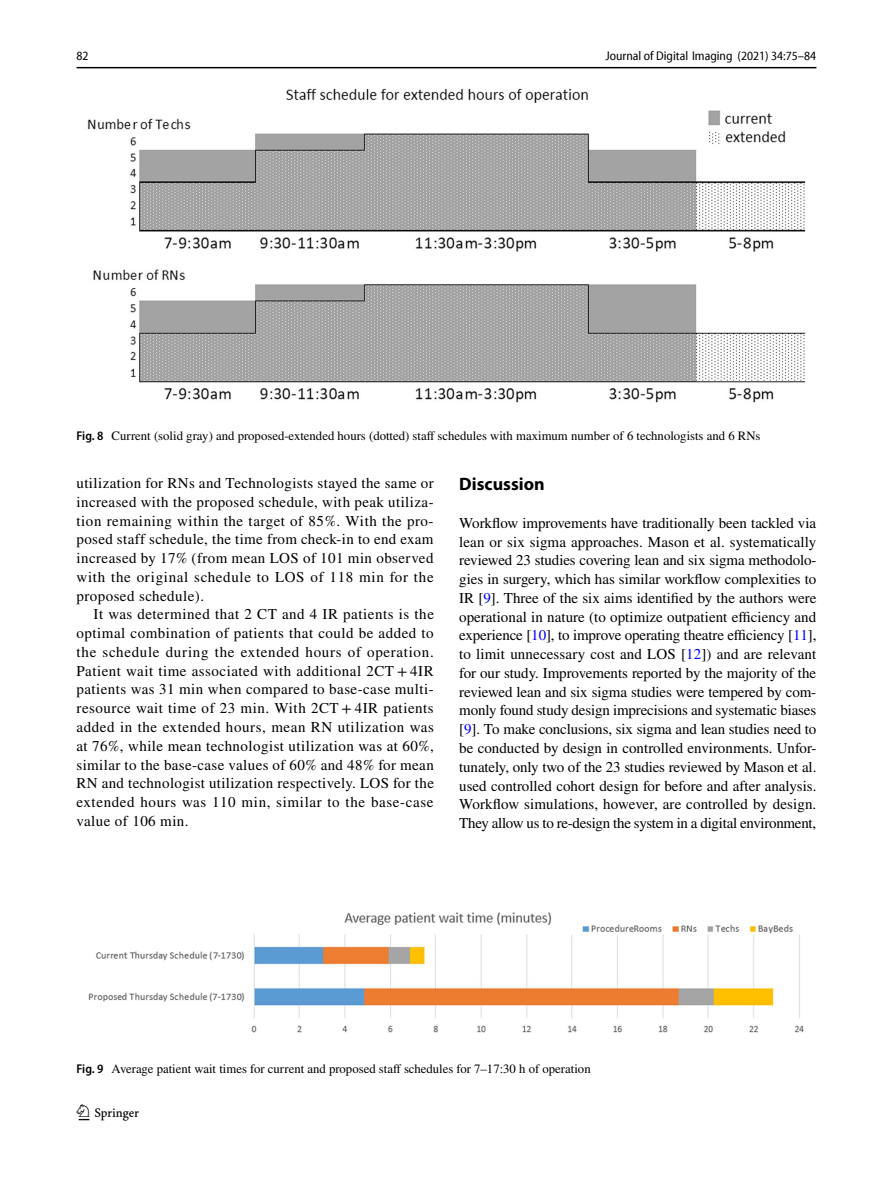
<style>
.page{position:relative;width:893px;height:1187px;background:#fff}
.page>*{position:absolute;margin:0;border:0;box-sizing:border-box;transform-origin:0 0}
.t1{font:22.5px "Springnew Regular 2";color:#000}
.t2{font:700 18px "Myriad Pro";color:#000}
.t3{font:15px/18.8px "STIX";letter-spacing:.03em;color:#000;text-align:justify}
.t4{font:12.75px "STIX";color:#000}
.t5{font:semi-condensed 12.75px "Myriad Pro Unic";color:#000}
.t6{font:12.75px "Adv T Tc 488 b 0 e 6";color:#000}
.s1{font-family:"Myriad Pro";font-weight:600;font-stretch:semi-condensed}
.s2{color:#00f}
</style>
<div class="page">
<hr style="left:77px;top:67px;width:739px;height:1px;background:#000">
<img style="left:87px;top:88px;width:719px;height:315px">
<img style="left:88px;top:912px;width:716px;height:121px">
<p class="t6" style="left:77px;top:51px;width:13px">82</p>
<p class="t5" style="left:606px;top:51px;width:212px">Journal of Digital Imaging (2021) 34:75–84</p>
<p class="t4" style="left:77px;top:427px;width:686px"><span class="s1">Fig. 8</span> Current (solid gray) and proposed-extended hours (dotted) staff schedules with maximum number of 6 technologists and 6 RNs</p>
<p class="t3" style="left:77px;top:474px;width:359px">utilization for RNs and Technologists stayed the same or increased with the proposed schedule, with peak utiliza&shy;tion remaining within the target of 85%. With the pro&shy;posed staff schedule, the time from check-in to end exam increased by 17% (from mean LOS of 101 min observed with the original schedule to LOS of 118 min for the proposed schedule).</p>
<p class="t3" style="left:77px;top:606px;width:359px;text-indent:17px">It was determined that 2 CT and 4 IR patients is the optimal combination of patients that could be added to the schedule during the extended hours of operation.<br>Patient wait time associated with additional 2CT + 4IR patients was 31 min when compared to base-case multi&shy;resource wait time of 23 min. With 2CT + 4IR patients added in the extended hours, mean RN utilization was at 76%, while mean technologist utilization was at 60%, similar to the base-case values of 60% and 48% for mean RN and technologist utilization respectively. LOS for the extended hours was 110 min, similar to the base-case value of 106 min.</p>
<p class="t2" style="left:459px;top:472px;width:87px">Discussion</p>
<p class="t3" style="left:459px;top:514px;width:359px">Workflow improvements have traditionally been tackled via lean or six sigma approaches. Mason et al. systematically reviewed 23 studies covering lean and six sigma methodolo&shy;gies in surgery, which has similar workflow complexities to IR [<span class="s2">9</span>]. Three of the six aims identified by the authors were operational in nature (to optimize outpatient efficiency and experience [<span class="s2">10</span>], to improve operating theatre efficiency [<span class="s2">11</span>], to limit unnecessary cost and LOS [<span class="s2">12</span>]) and are relevant for our study. Improvements reported by the majority of the reviewed lean and six sigma studies were tempered by com&shy;monly found study design imprecisions and systematic biases [<span class="s2">9</span>]. To make conclusions, six sigma and lean studies need to be conducted by design in controlled environments. Unfor&shy;tunately, only two of the 23 studies reviewed by Mason et al. used controlled cohort design for before and after analysis.<br>Workflow simulations, however, are controlled by design.<br>They allow us to re-design the system in a digital environment,</p>
<p class="t4" style="left:77px;top:1059px;width:516px"><span class="s1">Fig. 9</span> Average patient wait times for current and proposed staff schedules for 7–17:30 h of operation</p>
<h1 class="t1" style="left:79px;top:1104px;width:62px">1 3</h1>
</div>
